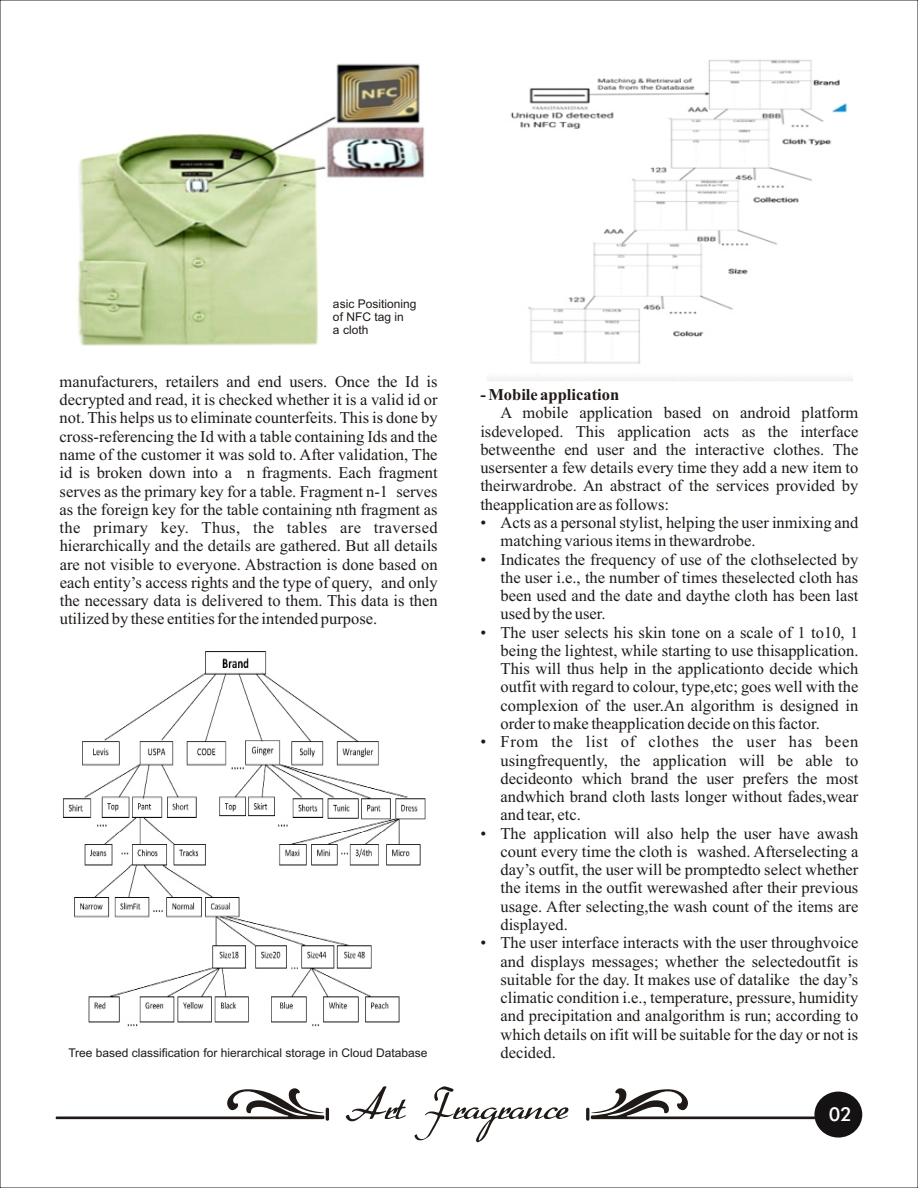
<style>
.page{position:relative;width:918px;height:1188px;background:#fff}
.page>*{position:absolute;margin:0;border:0;box-sizing:border-box;transform-origin:0 0}
.t1{font:500 19.2px "Futura BT";color:#fff}
.t2{font:16.5px/18.3px "Times New Roman";color:#1f1a17;text-align:justify}
.t3{font:700 16.5px "Times New Roman";color:#1f1a17}
.t4{font:12px/13.4px "Arial";color:#1f1a17}
</style>
<div class="page">
<svg style="left:346px;top:1086px;width:222px;height:56px"></svg>
<svg style="left:56px;top:1088px;width:273px;height:33px"></svg>
<svg style="left:586px;top:1088px;width:273px;height:33px"></svg>
<div style="left:814px;top:1092px;width:48px;height:46px;background:#141212;border-radius:50%"></div>
<img style="left:77px;top:63px;width:348px;height:283px">
<img style="left:63px;top:651px;width:363px;height:376px">
<img style="left:487px;top:60px;width:366px;height:321px">
<p class="t4" style="left:333px;top:298px;width:85px">asic Positioning of NFC tag in<br>a cloth</p>
<p class="t2" style="left:60px;top:374px;width:380px">manufacturers, retailers and end users. Once the Id is decrypted and read, it is checked whether it is a valid id or not. This helps us to eliminate counterfeits. This is done by cross-referencing the Id with a table containing Ids and the name of the customer it was sold to. After validation, The id is broken down into a n fragments. Each fragment serves as the primary key for a table. Fragment n-1 serves as the foreign key for the table containing nth fragment as the primary key. Thus, the tables are traversed hierarchically and the details are gathered. But all details are not visible to everyone. Abstraction is done based on each entity’s access rights and the type of query, and only the necessary data is delivered to them. This data is then utilized by these entities for the intended purpose.</p>
<p class="t3" style="left:480px;top:384px;width:140px">- Mobile application</p>
<p class="t2" style="left:480px;top:405px;width:380px;text-indent:20px">A mobile application based on android platform isdeveloped. This application acts as the interface betweenthe end user and the interactive clothes. The usersenter a few details every time they add a new item to theirwardrobe. An abstract of the services provided by theapplication are as follows:</p>
<p class="t2" style="left:501px;top:515px;width:359px;text-indent:-20px">• Acts as a personal stylist, helping the user inmixing and matching various items in thewardrobe.</p>
<p class="t2" style="left:501px;top:551px;width:359px;text-indent:-20px">• Indicates the frequency of use of the clothselected by the user i.e., the number of times theselected cloth has been used and the date and daythe cloth has been last used by the user.</p>
<p class="t2" style="left:501px;top:624px;width:359px;text-indent:-20px">• The user selects his skin tone on a scale of 1 to10, 1 being the lightest, while starting to use thisapplication.<br>This will thus help in the applicationto decide which outfit with regard to colour, type,etc; goes well with the complexion of the user.An algorithm is designed in order to make theapplication decide on this factor.</p>
<p class="t2" style="left:501px;top:734px;width:359px;text-indent:-20px">• From the list of clothes the user has been usingfrequently, the application will be able to decideonto which brand the user prefers the most andwhich brand cloth lasts longer without fades,wear and tear, etc.</p>
<p class="t2" style="left:500px;top:825px;width:360px;text-indent:-20px">• The application will also help the user have awash count every time the cloth is washed. Afterselecting a day’s outfit, the user will be promptedto select whether the items in the outfit werewashed after their previous usage. After selecting,the wash count of the items are displayed.</p>
<p class="t2" style="left:500px;top:935px;width:359px;text-indent:-20px">• The user interface interacts with the user throughvoice and displays messages; whether the selectedoutfit is suitable for the day. It makes use of datalike the day’s climatic condition i.e., temperature, pressure, humidity and precipitation and analgorithm is run; according to which details on ifit will be suitable for the day or not is</p>
<p class="t4" style="left:68px;top:1048px;width:361px">Tree based classification for hierarchical storage in Cloud Database</p>
<p class="t2" style="left:500px;top:1045px;width:57px">decided.</p>
<p class="t1" style="left:829px;top:1102px;width:25px">02</p>
</div>
